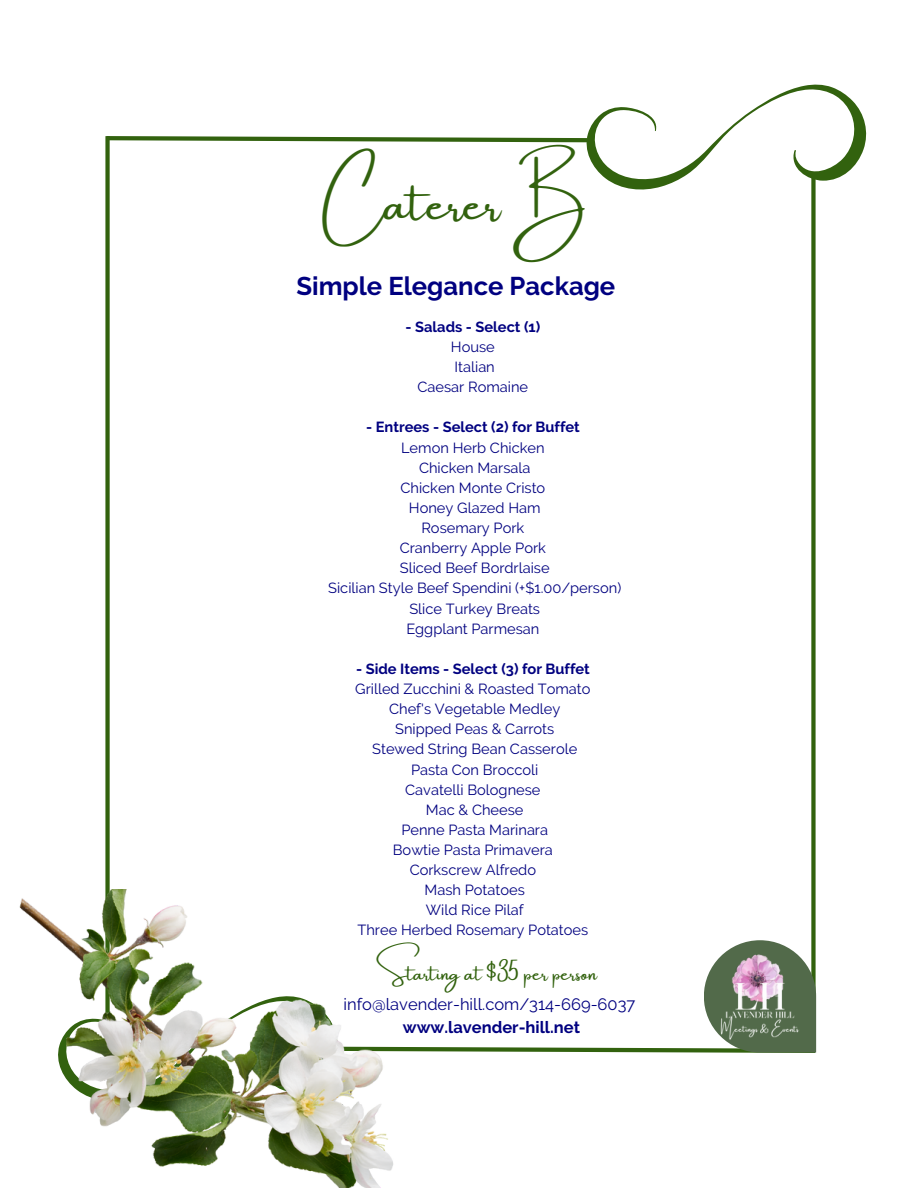
<style>
.page{position:relative;width:918px;height:1188px;background:#fff}
.page>*{position:absolute;margin:0;border:0;box-sizing:border-box;transform-origin:0 0}
.t1{font:48px "Amsterdam One";color:#32620e}
.t2{font:700 25.65px "Raleway";color:#000080}
.t3{font:19.65px "Amsterdam One";color:#32620e}
.t4{font:16.5px "Raleway";color:#000080}
.t5{font:700 16.5px "Raleway";color:#000080}
.t6{font:14.7px/20.1px "Raleway";color:#000080;text-align:center}
.t7{font:700 14.7px "Raleway";color:#000080}
</style>
<div class="page">
<svg style="left:110px;top:84px;width:757px;height:106px"></svg>
<div style="left:105px;top:136px;width:5px;height:888px;background:#32620e"></div>
<div style="left:811px;top:174px;width:5px;height:876px;background:#32620e"></div>
<img style="left:19px;top:889px;width:374px;height:299px">
<svg style="left:54px;top:940px;width:763px;height:164px"></svg>
<img style="left:704px;top:940px;width:112px;height:113px">
<h1 class="t1" style="left:322px;top:177px;width:267px">Caterer B</h1>
<h2 class="t2" style="left:297px;top:271px;width:320px">Simple Elegance Package</h2>
<p class="t7" style="left:406px;top:318px;width:136px">- Salads - Select (1)</p>
<p class="t6" style="left:418px;top:337px;width:112px">House<br>Italian<br>Caesar Romaine</p>
<p class="t7" style="left:366px;top:419px;width:215px">- Entrees - Select (2) for Buffet</p>
<p class="t6" style="left:328px;top:437px;width:295px">Lemon Herb Chicken<br>Chicken Marsala<br>Chicken Monte Cristo<br>Honey Glazed Ham<br>Rosemary Pork<br>Cranberry Apple Pork<br>Sliced Beef Bordrlaise<br>Sicilian Style Beef Spendini (+$1.00/person)<br>Slice Turkey Breats<br>Eggplant Parmesan</p>
<p class="t7" style="left:356px;top:660px;width:235px">- Side Items - Select (3) for Buffet</p>
<p class="t6" style="left:355px;top:679px;width:237px">Grilled Zucchini &amp; Roasted Tomato<br>Chef's Vegetable Medley<br>Snipped Peas &amp; Carrots<br>Stewed String Bean Casserole<br>Pasta Con Broccoli<br>Cavatelli Bolognese<br>Mac &amp; Cheese<br>Penne Pasta Marinara<br>Bowtie Pasta Primavera<br>Corkscrew Alfredo<br>Mash Potatoes<br>Wild Rice Pilaf<br>Three Herbed Rosemary Potatoes</p>
<h3 class="t3" style="left:376px;top:962px;width:222px">Starting at $35 per person</h3>
<p class="t4" style="left:344px;top:995px;width:293px">info@lavender-hill.com/314-669-6037</p>
<p class="t5" style="left:403px;top:1017px;width:179px">www.lavender-hill.net</p>
</div>
